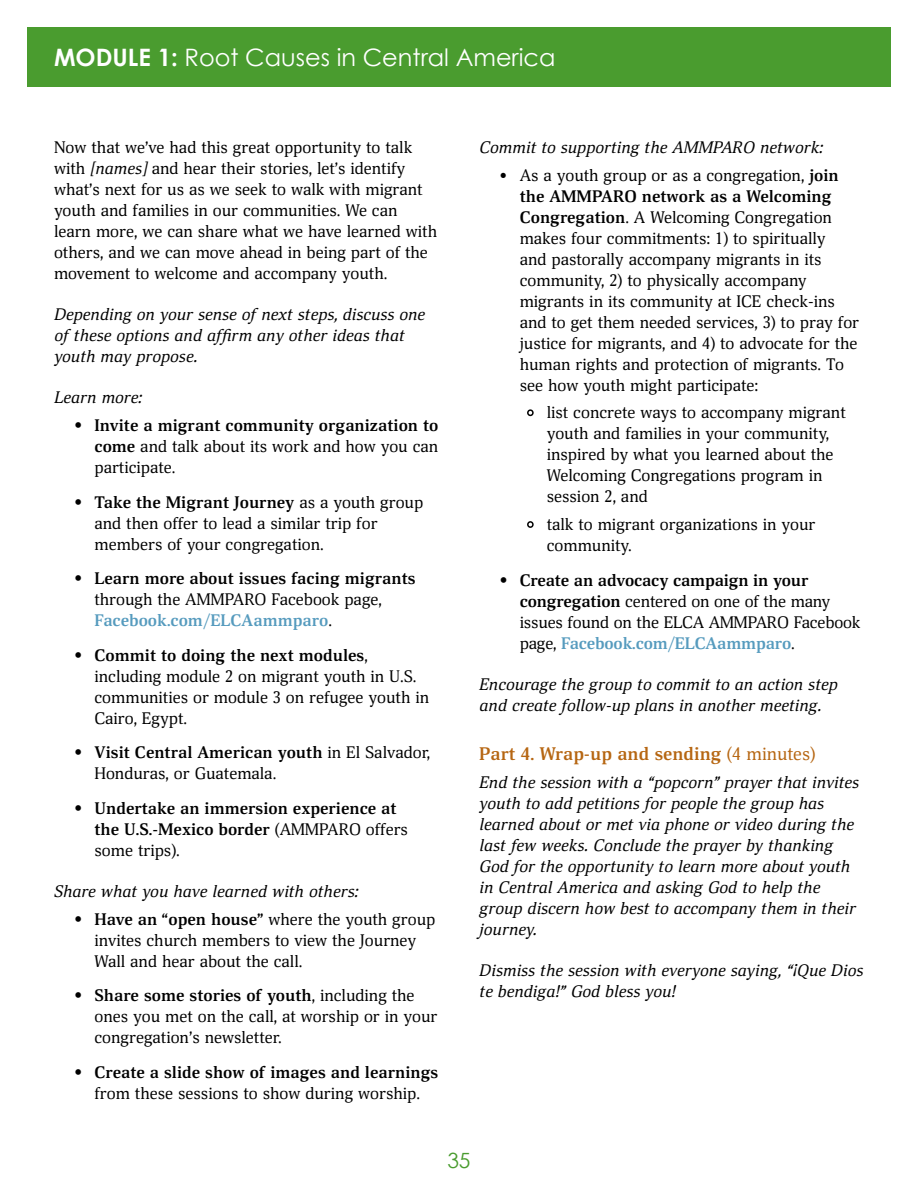
<style>
.page{position:relative;width:918px;height:1188px;background:#fff}
.page>*{position:absolute;margin:0;border:0;box-sizing:border-box;transform-origin:0 0}
.t1{font:24px "Century Gothic";color:#fff}
.t2{font:21px "Century Gothic";color:#4a9c2f}
.t3{font:700 18px "Deca Serif";color:#b66612}
.t4{font:16.5px/21px "Deca Serif";color:#000}
.t5{font:italic 16.5px/21px "Deca Serif";color:#000}
.t6{font:700 16.5px/21px "Deca Serif";color:#000}
.s1{font-weight:700}
.s2{font-style:italic}
.s3{font-weight:700;color:#569bbe}
.s4{font-weight:400}
</style>
<div class="page">
<div style="left:27px;top:27px;width:864px;height:59px;background:#4a9c2f"></div>
<div style="left:527px;top:409px;width:7px;height:7px;border:2px solid #000;border-radius:50%"></div>
<div style="left:527px;top:521px;width:7px;height:7px;border:2px solid #000;border-radius:50%"></div>
<h1 class="t1" style="left:54px;top:40px;width:503px"><span class="s1">MODULE 1:</span> Root Causes in Central America</h1>
<p class="t4" style="left:54px;top:137px;width:385px">Now that we’ve had this great opportunity to talk with <span class="s2">[names]</span> and hear their stories, let’s identify what’s next for us as we seek to walk with migrant youth and families in our communities. We can learn more, we can share what we have learned with others, and we can move ahead in being part of the movement to welcome and accompany youth.</p>
<p class="t5" style="left:54px;top:304px;width:373px">Depending on your sense of next steps, discuss one of these options and affirm any other ideas that youth may propose.</p>
<p class="t5" style="left:54px;top:388px;width:89px">Learn more:</p>
<p class="t4" style="left:94px;top:415px;width:345px;text-align:justify;text-indent:-20px"><span class="s1">• Invite a migrant community organization to come</span> and talk about its work and how you can participate.</p>
<p class="t4" style="left:94px;top:492px;width:330px;text-indent:-20px"><span class="s1">• Take the Migrant Journey</span> as a youth group and then offer to lead a similar trip for members of your congregation.</p>
<p class="t6" style="left:74px;top:569px;width:343px">• Learn more about issues facing migrants</p>
<p class="t4" style="left:94px;top:590px;width:289px">through the AMMPARO Facebook page,<br><span class="s3">Facebook.com/ELCAammparo</span>.</p>
<p class="t4" style="left:94px;top:645px;width:336px;text-indent:-20px"><span class="s1">• Commit to doing the next modules</span>, including module 2 on migrant youth in U.S. communities or module 3 on refugee youth in Cairo, Egypt.</p>
<p class="t4" style="left:94px;top:743px;width:337px;text-indent:-20px"><span class="s1">• Visit Central American youth</span> in El Salvador,<br>Honduras, or Guatemala.</p>
<p class="t6" style="left:94px;top:798px;width:315px;text-indent:-20px">• Undertake an immersion experience at the U.S.-Mexico border <span class="s4">(AMMPARO offers some trips).</span></p>
<p class="t5" style="left:54px;top:881px;width:306px">Share what you have learned with others:</p>
<p class="t4" style="left:94px;top:909px;width:342px;text-indent:-20px"><span class="s1">• Have an “open house”</span> where the youth group invites church members to view the Journey<br>Wall and hear about the call.</p>
<p class="t4" style="left:94px;top:986px;width:344px;text-indent:-20px"><span class="s1">• Share some stories of youth</span>, including the ones you met on the call, at worship or in your congregation’s newsletter.</p>
<p class="t6" style="left:74px;top:1062px;width:366px">• Create a slide show of images and learnings</p>
<p class="t4" style="left:94px;top:1083px;width:327px">from these sessions to show during worship.</p>
<p class="t5" style="left:479px;top:137px;width:345px">Commit to supporting the AMMPARO network:</p>
<p class="t4" style="left:520px;top:165px;width:341px;text-indent:-20px">• As a youth group or as a congregation, <span class="s1">join the AMMPARO network as a Welcoming Congregation</span>. A Welcoming Congregation makes four commitments: 1) to spiritually<br>and pastorally accompany migrants in its community, 2) to physically accompany migrants in its community at ICE check-ins and to get them needed services, 3) to pray for justice for migrants, and 4) to advocate for the human rights and protection of migrants. To see how youth might participate:</p>
<p class="t4" style="left:547px;top:403px;width:301px">list concrete ways to accompany migrant youth and families in your community, inspired by what you learned about the Welcoming Congregations program in session 2, and</p>
<p class="t4" style="left:547px;top:514px;width:270px">talk to migrant organizations in your community.</p>
<p class="t4" style="left:520px;top:570px;width:342px;text-indent:-20px"><span class="s1">• Create an advocacy campaign in your congregation</span> centered on one of the many issues found on the ELCA AMMPARO Facebook page, <span class="s3">Facebook.com/ELCAammparo</span>.</p>
<p class="t5" style="left:479px;top:674px;width:360px">Encourage the group to commit to an action step and create follow-up plans in another meeting.</p>
<p class="t3" style="left:479px;top:744px;width:338px">Part 4. Wrap-up and sending <span class="s4">(4 minutes)</span></p>
<p class="t5" style="left:479px;top:772px;width:381px">End the session with a “popcorn” prayer that invites youth to add petitions for people the group has learned about or met via phone or video during the last few weeks. Conclude the prayer by thanking God for the opportunity to learn more about youth in Central America and asking God to help the group discern how best to accompany them in their journey.</p>
<p class="t5" style="left:479px;top:961px;width:385px">Dismiss the session with everyone saying, “¡Que Dios te bendiga!” God bless you!</p>
<p class="t2" style="left:447px;top:1145px;width:25px">35</p>
</div>
